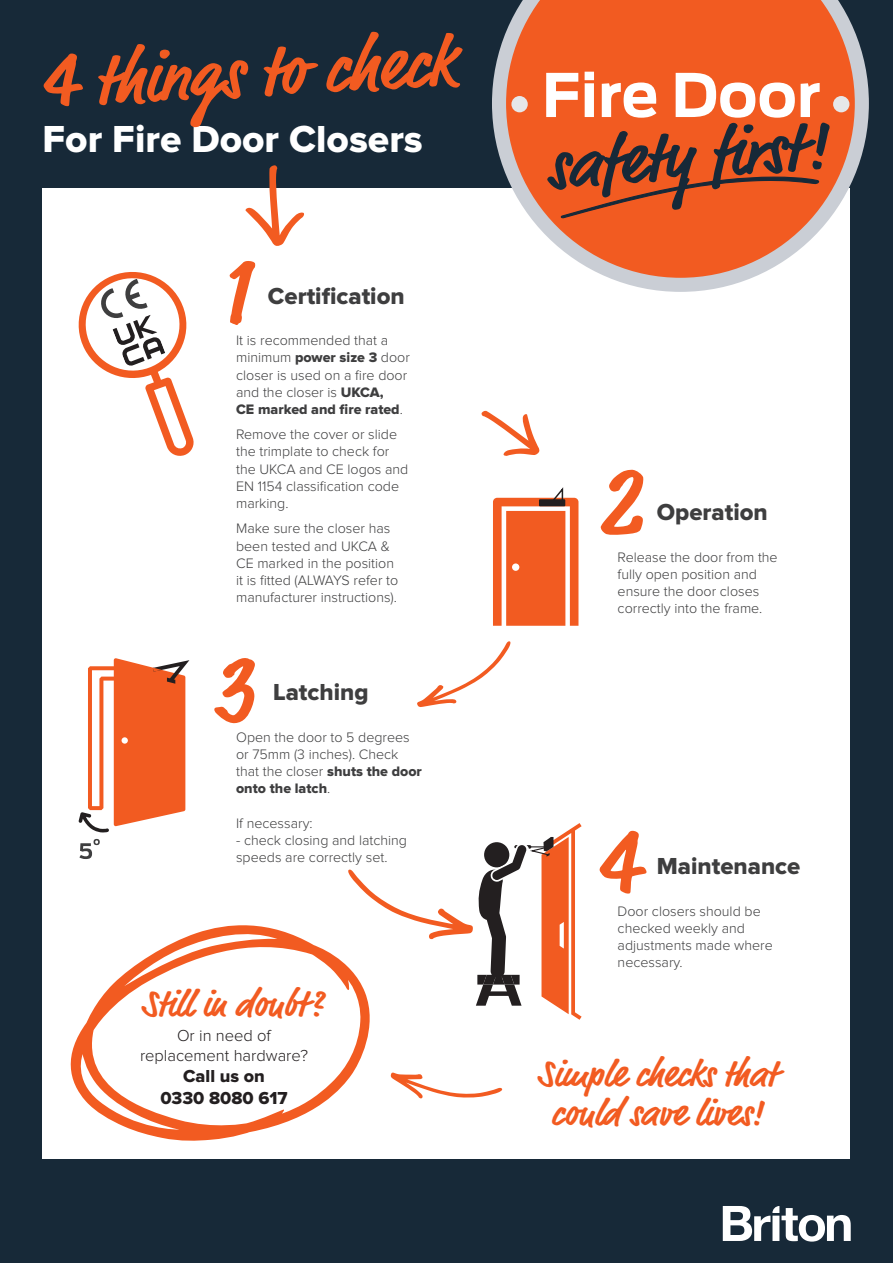
<style>
.page{position:relative;width:893px;height:1263px;background:#172938}
.page>*{position:absolute;margin:0;border:0;box-sizing:border-box;transform-origin:0 0}
.t1{font:700 72px "Market Pro";color:#f25b21}
.t2{font:39px "Proxima Nova Extrabld";color:#fff}
.t3{font:700 37.5px/39px "Market Pro";color:#f25b21;text-align:center}
.t4{font:24px "Proxima Nova Extrabld";color:#3e3e3f}
.t5{font:18px/21.6px "Proxima Nova Extrabld";color:#231f20;text-align:center}
.t6{font:300 16.5px/19.8px "Proxima Nova";color:#231f20;text-align:center}
.t7{font:300 14.25px/17.1px "Proxima Nova";color:#3e3e3f}
.s1{font-size:81px}
.s2{font-family:"Proxima Nova Extrabld";font-weight:400}
</style>
<div class="page">
<div style="left:43px;top:188px;width:807px;height:971px;background:#fff"></div>
<svg style="left:492px;top:32px;width:377px;height:260px"></svg>
<svg style="left:506px;top:0;width:349px;height:278px;fill:#f25b21"></svg>
<div style="left:511px;top:96px;width:17px;height:16px;background:#e6e7e9;border-radius:50%"></div>
<div style="left:833px;top:96px;width:16px;height:16px;background:#e6e7e9;border-radius:50%"></div>
<svg style="left:546px;top:72px;width:284px;height:147px;background:#ce6842"></svg>
<svg style="left:79px;top:839px;width:21px;height:20px"></svg>
<svg style="left:230px;top:261px;width:26px;height:64px"></svg>
<svg style="left:245px;top:165px;width:59px;height:81px"></svg>
<svg style="left:481px;top:410px;width:59px;height:46px"></svg>
<svg style="left:493px;top:487px;width:85px;height:139px"></svg>
<svg style="left:417px;top:641px;width:94px;height:66px"></svg>
<svg style="left:79px;top:658px;width:110px;height:174px"></svg>
<svg style="left:348px;top:823px;width:234px;height:197px"></svg>
<div style="left:485px;top:991px;width:30px;height:5px;background:#231f20"></div>
<svg style="left:70px;top:919px;width:308px;height:222px"></svg>
<svg style="left:391px;top:1072px;width:111px;height:26px"></svg>
<svg style="left:723px;top:1206px;width:128px;height:35px"></svg>
<svg style="left:78px;top:272px;width:116px;height:184px"></svg>
<p class="t1" style="left:39px;top:33px;width:414px;rotate:-3deg"><span class="s1">4</span> things to check</p>
<p class="t2" style="left:43px;top:121px;width:382px">For Fire Door Closers</p>
<p class="t4" style="left:268px;top:285px;width:138px">Certification</p>
<p class="t7" style="left:236px;top:333px;width:175px">It is recommended that a minimum <span class="s2">power size 3</span> door closer is used on a fire door and the closer is <span class="s2">UKCA,<br>CE marked and fire rated</span>.</p>
<p class="t7" style="left:236px;top:427px;width:174px">Remove the cover or slide the trimplate to check for the UKCA and CE logos and<br>EN 1154 classification code marking.</p>
<p class="t7" style="left:236px;top:521px;width:164px">Make sure the closer has been tested and UKCA &amp;<br>CE marked in the position it is fitted (ALWAYS refer to manufacturer instructions).</p>
<p class="t4" style="left:273px;top:681px;width:97px">Latching</p>
<p class="t7" style="left:236px;top:729px;width:187px">Open the door to 5 degrees or 75mm (3 inches). Check that the closer <span class="s2">shuts the door onto the latch</span>.</p>
<p class="t7" style="left:236px;top:815px;width:78px">If necessary:</p>
<p class="t7" style="left:236px;top:832px;width:172px">- check closing and latching speeds are correctly set.</p>
<p class="t3" style="left:141px;top:985px;width:183px">Still in doubt?</p>
<p class="t6" style="left:140px;top:1026px;width:169px">Or in need of replacement hardware?</p>
<p class="t5" style="left:160px;top:1066px;width:129px">Call us on<br>0330 8080 617</p>
<p class="t4" style="left:657px;top:501px;width:112px">Operation</p>
<p class="t7" style="left:618px;top:549px;width:162px">Release the door from the fully open position and ensure the door closes correctly into the frame.</p>
<p class="t4" style="left:657px;top:855px;width:145px">Maintenance</p>
<p class="t7" style="left:618px;top:903px;width:157px">Door closers should be checked weekly and adjustments made where necessary.</p>
<p class="t3" style="left:537px;top:1055px;width:241px">Simple checks that could save lives!</p>
</div>
